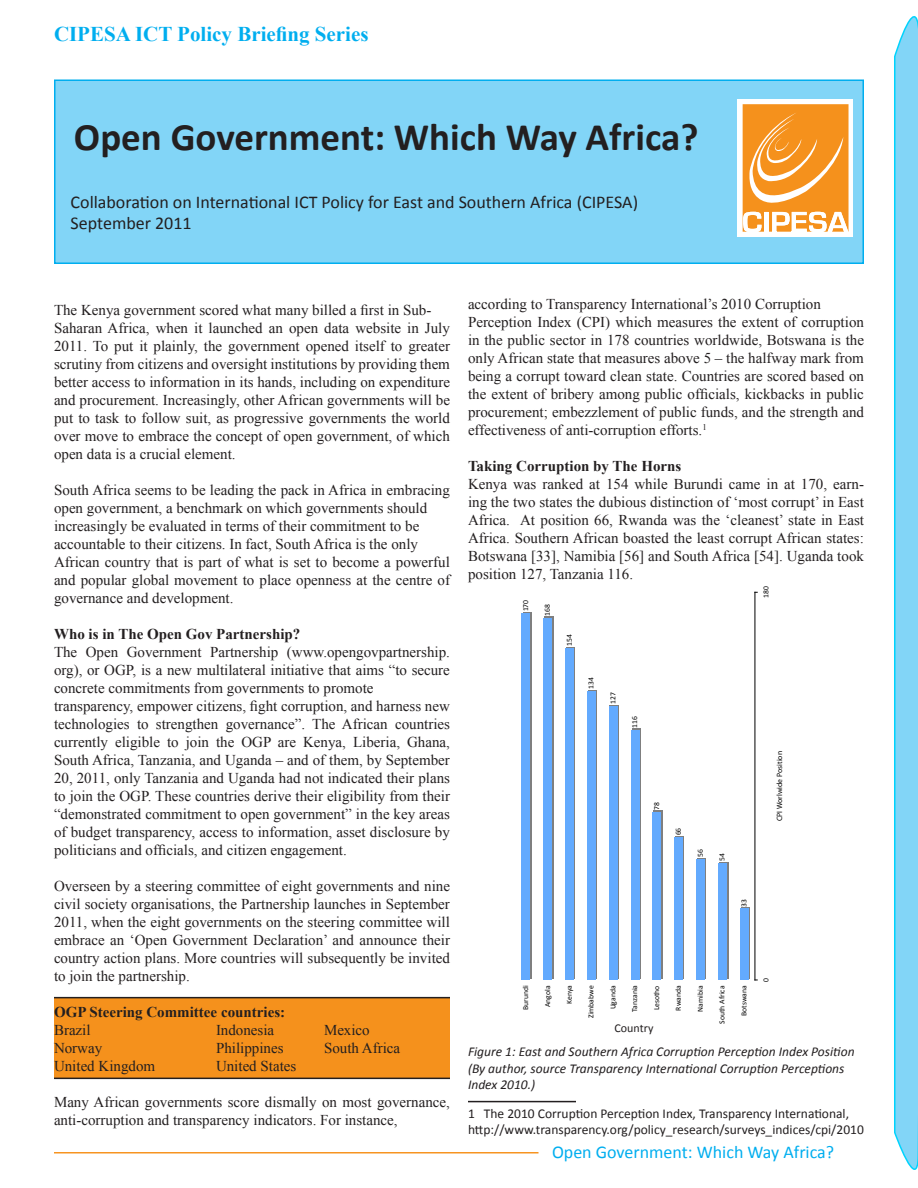
<style>
.page{position:relative;width:918px;height:1188px;background:#fff}
.page>*{position:absolute;margin:0;border:0;box-sizing:border-box;transform-origin:0 0}
.t1{font:700 39px "Calibri";color:#231f20}
.t2{font:700 21px "Times New Roman";color:#00aeef}
.t3{font:18px "Calibri";color:#231f20}
.t4{font:18px "Calibri";color:#00aeef}
.t5{font:15px/18px "Times New Roman";color:#231f20;text-align:justify}
.t6{font:700 15px "Times New Roman";color:#231f20}
.t7{font:italic 13.5px/16.2px "Calibri";color:#231f20}
.t8{font:13.5px/16.2px "Calibri";color:#231f20}
.t9{font:12px "Calibri";color:#231f20}
.t10{font:7.65px "Calibri";color:#000}
.t11{font:7.65px "Myriad Pro";color:#000}
</style>
<div class="page">
<div style="left:54px;top:997px;width:396px;height:81px;background:#f5911c"></div>
<div style="left:54px;top:79px;width:810px;height:185px;background:#82d5f7;border:2px solid #00aeef"></div>
<hr style="left:468px;top:1101px;width:108px;height:1px;background:#231f20">
<div style="left:737px;top:99px;width:116px;height:138px;background:#fff"></div>
<svg style="left:743px;top:104px;width:106px;height:128px;background:#f6a545"></svg>
<svg style="left:894px;top:16px;width:24px;height:1154px;background:#66d5f8"></svg>
<hr style="left:54px;top:1152px;width:484px;height:2px;background:#f79421">
<hr style="left:54px;top:997px;width:396px;height:1px;background:#231f20">
<hr style="left:54px;top:1078px;width:396px;height:1px;background:#231f20">
<div style="left:741px;top:908px;width:9px;height:71px;background:#63aafe"></div>
<div style="left:719px;top:862px;width:9px;height:117px;background:#63aafe"></div>
<div style="left:697px;top:858px;width:9px;height:121px;background:#7f7f7f"></div>
<div style="left:676px;top:836px;width:8px;height:143px;background:#63aafe"></div>
<div style="left:654px;top:811px;width:9px;height:168px;background:#7f7f7f"></div>
<div style="left:632px;top:729px;width:9px;height:250px;background:#63aafe"></div>
<div style="left:610px;top:705px;width:9px;height:274px;background:#7f7f7f"></div>
<div style="left:588px;top:690px;width:9px;height:289px;background:#7f7f7f"></div>
<div style="left:566px;top:647px;width:9px;height:332px;background:#7f7f7f"></div>
<div style="left:545px;top:617px;width:9px;height:362px;background:#7f7f7f"></div>
<div style="left:523px;top:612px;width:9px;height:367px;background:#7f7f7f"></div>
<div style="left:740px;top:909px;width:8px;height:71px;background:#63aafe"></div>
<div style="left:718px;top:864px;width:9px;height:116px;background:#63aafe"></div>
<div style="left:696px;top:859px;width:9px;height:121px;background:#63aafe"></div>
<div style="left:674px;top:838px;width:9px;height:142px;background:#63aafe"></div>
<div style="left:652px;top:812px;width:9px;height:168px;background:#63aafe"></div>
<div style="left:631px;top:730px;width:8px;height:250px;background:#63aafe"></div>
<div style="left:609px;top:706px;width:9px;height:274px;background:#63aafe"></div>
<div style="left:587px;top:691px;width:9px;height:289px;background:#63aafe"></div>
<div style="left:565px;top:648px;width:9px;height:332px;background:#63aafe"></div>
<div style="left:543px;top:618px;width:9px;height:362px;background:#63aafe"></div>
<div style="left:522px;top:614px;width:8px;height:366px;background:#63aafe"></div>
<hr style="left:755px;top:592px;width:1px;height:388px;background:#000">
<p class="t2" style="left:54px;top:20px;width:316px">CIPESA ICT Policy Briefing Series</p>
<p class="t1" style="left:74px;top:112px;width:626px">Open Government: Which Way Africa?</p>
<p class="t3" style="left:71px;top:190px;width:569px">Collaboration on International ICT Policy for East and Southern Africa (CIPESA)</p>
<p class="t3" style="left:71px;top:212px;width:123px">September 2011</p>
<p class="t5" style="left:54px;top:300px;width:379px">The Kenya government scored what many billed a first in Sub-</p>
<p class="t5" style="left:54px;top:318px;width:398px">Saharan Africa, when it launched an open data website in July 2011. To put it plainly, the government opened itself to greater scrutiny from citizens and oversight institutions by providing them better access to information in its hands, including on expenditure and procurement. Increasingly, other African governments will be put to task to follow suit, as progressive governments the world over move to embrace the concept of open government, of which open data is a crucial element.</p>
<p class="t5" style="left:54px;top:480px;width:397px">South Africa seems to be leading the pack in Africa in embracing open government, a benchmark on which governments should</p>
<p class="t5" style="left:54px;top:516px;width:367px">increasingly be evaluated in terms of their commitment to be</p>
<p class="t5" style="left:54px;top:534px;width:366px">accountable to their citizens. In fact, South Africa is the only</p>
<p class="t5" style="left:54px;top:552px;width:398px">African country that is part of what is set to become a powerful and popular global movement to place openness at the centre of governance and development.</p>
<p class="t6" style="left:54px;top:623px;width:248px">Who is in The Open Gov Partnership?</p>
<p class="t5" style="left:54px;top:642px;width:398px">The Open Government Partnership (www.opengovpartnership. org), or OGP, is a new multilateral initiative that aims “to secure concrete commitments from governments to promote</p>
<p class="t5" style="left:54px;top:696px;width:397px">transparency, empower citizens, fight corruption, and harness new</p>
<p class="t5" style="left:54px;top:714px;width:398px">technologies to strengthen governance”. The African countries currently eligible to join the OGP are Kenya, Liberia, Ghana, South Africa, Tanzania, and Uganda – and of them, by September 20, 2011, only Tanzania and Uganda had not indicated their plans to join the OGP. These countries derive their eligibility from their “demonstrated commitment to open government” in the key areas of budget transparency, access to information, asset disclosure by politicians and officials, and citizen engagement.</p>
<p class="t5" style="left:54px;top:876px;width:398px">Overseen by a steering committee of eight governments and nine civil society organisations, the Partnership launches in September 2011, when the eight governments on the steering committee will embrace an ‘Open Government Declaration’ and announce their country action plans. More countries will subsequently be invited to join the partnership.</p>
<p class="t6" style="left:54px;top:1001px;width:233px">OGP Steering Committee countries:</p>
<p class="t5" style="left:54px;top:1020px;width:38px">Brazil</p>
<p class="t5" style="left:216px;top:1020px;width:60px">Indonesia</p>
<p class="t5" style="left:324px;top:1020px;width:47px">Mexico</p>
<p class="t5" style="left:54px;top:1038px;width:50px">Norway</p>
<p class="t5" style="left:216px;top:1038px;width:69px">Philippines</p>
<p class="t5" style="left:324px;top:1038px;width:78px">South Africa</p>
<p class="t5" style="left:54px;top:1056px;width:103px">United Kingdom</p>
<p class="t5" style="left:216px;top:1056px;width:82px">United States</p>
<p class="t5" style="left:54px;top:1092px;width:397px">Many African governments score dismally on most governance, anti-corruption and transparency indicators. For instance,</p>
<p class="t5" style="left:468px;top:295px;width:354px">according to Transparency International’s 2010 Corruption</p>
<p class="t5" style="left:468px;top:313px;width:398px">Perception Index (CPI) which measures the extent of corruption in the public sector in 178 countries worldwide, Botswana is the only African state that measures above 5 – the halfway mark from being a corrupt toward clean state. Countries are scored based on the extent of bribery among public officials, kickbacks in public procurement; embezzlement of public funds, and the strength and effectiveness of anti-corruption efforts.<sup>1</sup></p>
<p class="t6" style="left:468px;top:456px;width:215px">Taking Corruption by The Horns</p>
<p class="t5" style="left:468px;top:475px;width:398px">Kenya was ranked at 154 while Burundi came in at 170, earn&shy;ing the two states the dubious distinction of ‘most corrupt’ in East Africa. At position 66, Rwanda was the ‘cleanest’ state in East Africa. Southern African boasted the least corrupt African states:<br>Botswana [33], Namibia [56] and South Africa [54]. Uganda took position 127, Tanzania 116.</p>
<p class="t10" style="left:521px;top:611px;width:13px;rotate:-90deg">170</p>
<p class="t10" style="left:543px;top:616px;width:13px;rotate:-90deg">168</p>
<p class="t10" style="left:564px;top:646px;width:13px;rotate:-90deg">154</p>
<p class="t10" style="left:586px;top:689px;width:13px;rotate:-90deg">134</p>
<p class="t10" style="left:608px;top:704px;width:13px;rotate:-90deg">127</p>
<p class="t10" style="left:630px;top:728px;width:13px;rotate:-90deg">116</p>
<p class="t10" style="left:652px;top:810px;width:9px;rotate:-90deg">78</p>
<p class="t10" style="left:674px;top:835px;width:9px;rotate:-90deg">66</p>
<p class="t10" style="left:695px;top:857px;width:9px;rotate:-90deg">56</p>
<p class="t10" style="left:717px;top:861px;width:9px;rotate:-90deg">54</p>
<p class="t10" style="left:739px;top:907px;width:9px;rotate:-90deg">33</p>
<p class="t10" style="left:761px;top:598px;width:13px;rotate:-90deg">180</p>
<p class="t11" style="left:775px;top:821px;width:72px;rotate:-90deg">CPI Worlwide Position</p>
<p class="t10" style="left:521px;top:1010px;width:26px;rotate:-90deg">Burundi</p>
<p class="t10" style="left:543px;top:1007px;width:23px;rotate:-90deg">Angola</p>
<p class="t10" style="left:564px;top:1004px;width:20px;rotate:-90deg">Kenya</p>
<p class="t10" style="left:586px;top:1018px;width:34px;rotate:-90deg">Zimbabwe</p>
<p class="t10" style="left:608px;top:1009px;width:25px;rotate:-90deg">Uganda</p>
<p class="t10" style="left:630px;top:1012px;width:29px;rotate:-90deg">Tanzania</p>
<p class="t10" style="left:652px;top:1010px;width:26px;rotate:-90deg">Lesotho</p>
<p class="t10" style="left:674px;top:1011px;width:27px;rotate:-90deg">Rwanda</p>
<p class="t10" style="left:695px;top:1012px;width:27px;rotate:-90deg">Namibia</p>
<p class="t9" style="left:615px;top:1020px;width:40px">Country</p>
<p class="t10" style="left:717px;top:1024px;width:40px;rotate:-90deg">South Africa</p>
<p class="t10" style="left:739px;top:1016px;width:32px;rotate:-90deg">Botswana</p>
<p class="t10" style="left:761px;top:982px;width:5px;rotate:-90deg">0</p>
<p class="t7" style="left:468px;top:1043px;width:388px">Figure 1: East and Southern Africa Corruption Perception Index Position (By author, source Transparency International Corruption Perceptions<br>Index 2010.)</p>
<p class="t8" style="left:468px;top:1105px;width:397px">1 The 2010 Corruption Perception Index, Transparency International, http://www.transparency.org/policy_research/surveys_indices/cpi/2010</p>
<p class="t4" style="left:552px;top:1140px;width:284px">Open Government: Which Way Africa?</p>
</div>
